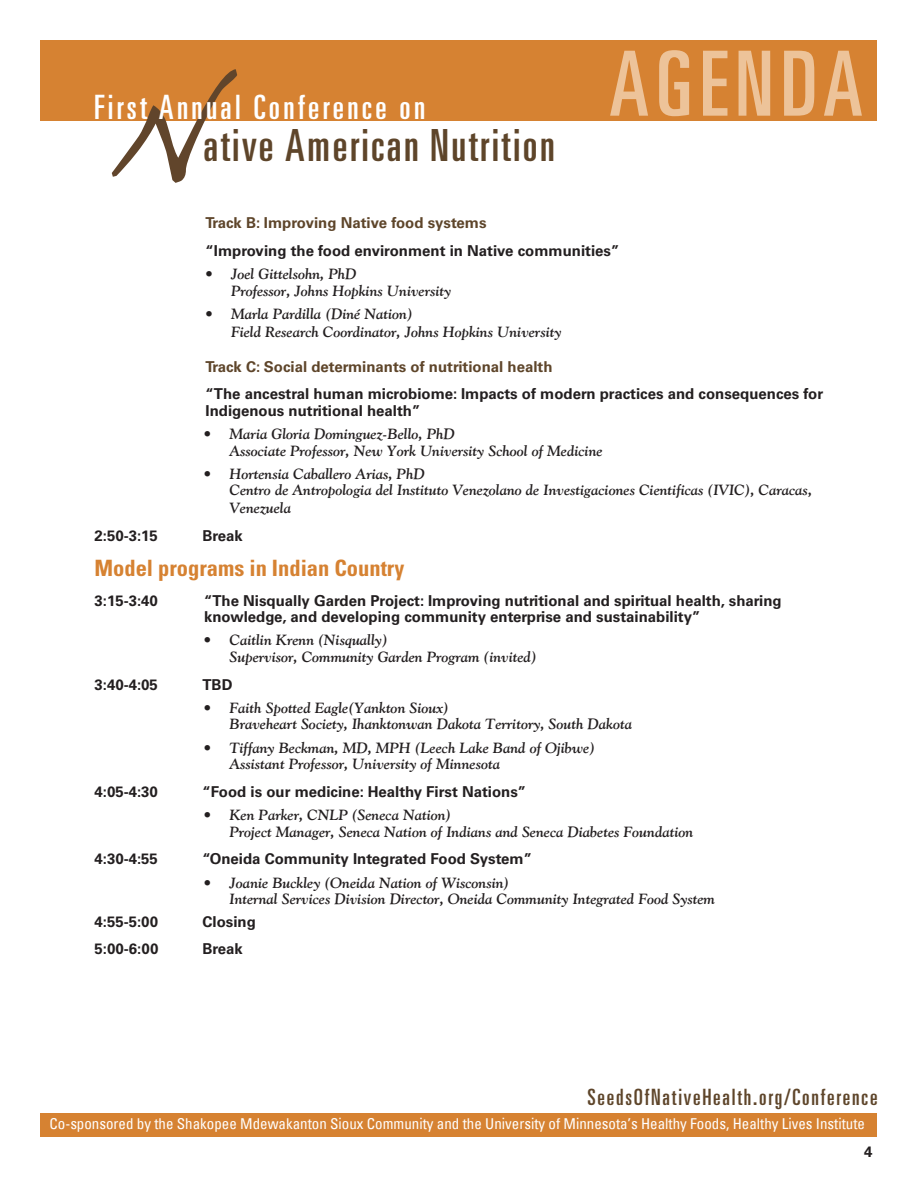
<style>
.page{position:relative;width:918px;height:1188px;background:#fff}
.page>*{position:absolute;margin:0;border:0;box-sizing:border-box;transform-origin:0 0}
.t1{font:ultra-condensed 90px "Univers LT Std";letter-spacing:.08em;color:#edc399}
.t2{font:ultra-condensed 44.25px "Univers LT Std";letter-spacing:.055em;color:#5e452a}
.t3{font:ultra-condensed 33.6px "Univers LT Std";letter-spacing:.1em;color:#fff}
.Events_2{font:ultra-condensed 22.5px "Univers LT Std";letter-spacing:.08em;color:#5e452a}
.Events_2-2{font:700 condensed 22.5px "Univers LT Std";color:#d68232}
.t4{font:italic 700 15px/16.5px "Goudy Old Style";color:#231f20}
.Events_2-3{font:700 15px/16.5px "Univers LT Std";color:#231f20}
.Events_2-4{font:condensed 15px "Univers";color:#fff}
.Events_2-5{font:700 15px "Univers LT Std";color:#5e452a}
</style>
<div class="page">
<div style="left:40px;top:40px;width:838px;height:82px;background:#d68232"></div>
<svg style="left:112px;top:69px;width:125px;height:114px"></svg>
<div style="left:40px;top:1114px;width:838px;height:23px;background:#d68232"></div>
<p class="t3" style="left:94px;top:88px;width:333px">First Annual Conference on</p>
<p class="t2" style="left:203px;top:121px;width:353px">ative American Nutrition</p>
<p class="t1" style="left:609px;top:33px;width:255px">AGENDA</p>
<p class="Events_2-5" style="left:206px;top:214px;width:283px">Track B: Improving Native food systems</p>
<p class="Events_2-3" style="left:206px;top:243px;width:415px">“Improving the food environment in Native communities”</p>
<p class="t4" style="left:231px;top:266px;width:222px;text-indent:-27px">• Joel Gittelsohn, PhD<br>Professor, Johns Hopkins University</p>
<p class="t4" style="left:231px;top:305px;width:332px;line-height:18px;text-indent:-27px">• Marla Pardilla (Diné Nation)<br>Field Research Coordinator, Johns Hopkins University</p>
<p class="Events_2-5" style="left:206px;top:358px;width:349px">Track C: Social determinants of nutritional health</p>
<p class="Events_2-3" style="left:206px;top:386px;width:619px">“The ancestral human microbiome: Impacts of modern practices and consequences for<br>Indigenous nutritional health”</p>
<p class="t4" style="left:230px;top:426px;width:375px;text-indent:-27px">• Maria Gloria Dominguez-Bello, PhD<br>Associate Professor, New York University School of Medicine</p>
<p class="t4" style="left:230px;top:465px;width:584px;text-indent:-27px">• Hortensia Caballero Arias, PhD<br>Centro de Antropologia del Instituto Venezolano de Investigaciones Cientificas (IVIC), Caracas,</p>
<p class="t4" style="left:230px;top:500px;width:63px">Venezuela</p>
<p class="Events_2-3" style="left:94px;top:528px;width:65px">2:50-3:15</p>
<p class="Events_2-3" style="left:202px;top:528px;width:42px">Break</p>
<p class="Events_2-2" style="left:94px;top:554px;width:311px">Model programs in Indian Country</p>
<p class="Events_2-3" style="left:94px;top:592px;width:65px">3:15-3:40</p>
<p class="Events_2-3" style="left:204px;top:592px;width:579px">“The Nisqually Garden Project: Improving nutritional and spiritual health, sharing knowledge, and developing community enterprise and sustainability”</p>
<p class="t4" style="left:230px;top:632px;width:309px;text-indent:-27px">• Caitlin Krenn (Nisqually)<br>Supervisor, Community Garden Program (invited)</p>
<p class="Events_2-3" style="left:94px;top:676px;width:65px">3:40-4:05</p>
<p class="Events_2-3" style="left:202px;top:676px;width:31px">TBD</p>
<p class="t4" style="left:230px;top:699px;width:404px;text-indent:-27px">• Faith Spotted Eagle(Yankton Sioux)<br>Braveheart Society, Ihanktonwan Dakota Territory, South Dakota</p>
<p class="t4" style="left:230px;top:739px;width:367px;text-indent:-27px">• Tiffany Beckman, MD, MPH (Leech Lake Band of Ojibwe)<br>Assistant Professor, University of Minnesota</p>
<p class="Events_2-3" style="left:94px;top:783px;width:65px">4:05-4:30</p>
<p class="Events_2-3" style="left:202px;top:783px;width:325px">“Food is our medicine: Healthy First Nations”</p>
<p class="t4" style="left:230px;top:807px;width:465px;text-indent:-27px">• Ken Parker, CNLP (Seneca Nation)<br>Project Manager, Seneca Nation of Indians and Seneca Diabetes Foundation</p>
<p class="Events_2-3" style="left:94px;top:851px;width:65px">4:30-4:55</p>
<p class="Events_2-3" style="left:202px;top:851px;width:331px">“Oneida Community Integrated Food System”</p>
<p class="t4" style="left:230px;top:874px;width:487px;text-indent:-27px">• Joanie Buckley (Oneida Nation of Wisconsin)<br>Internal Services Division Director, Oneida Community Integrated Food System</p>
<p class="Events_2-3" style="left:94px;top:914px;width:65px">4:55-5:00</p>
<p class="Events_2-3" style="left:202px;top:914px;width:55px">Closing</p>
<p class="Events_2-3" style="left:94px;top:941px;width:65px">5:00-6:00</p>
<p class="Events_2-3" style="left:202px;top:941px;width:42px">Break</p>
<p class="Events_2" style="left:587px;top:1085px;width:292px">SeedsOfNativeHealth.org/Conference</p>
<p class="Events_2-4" style="left:50px;top:1114px;width:817px">Co-sponsored by the Shakopee Mdewakanton Sioux Community and the University of Minnesota’s Healthy Foods, Healthy Lives Institute</p>
<p class="Events_2-3" style="left:864px;top:1144px;width:10px">4</p>
</div>
